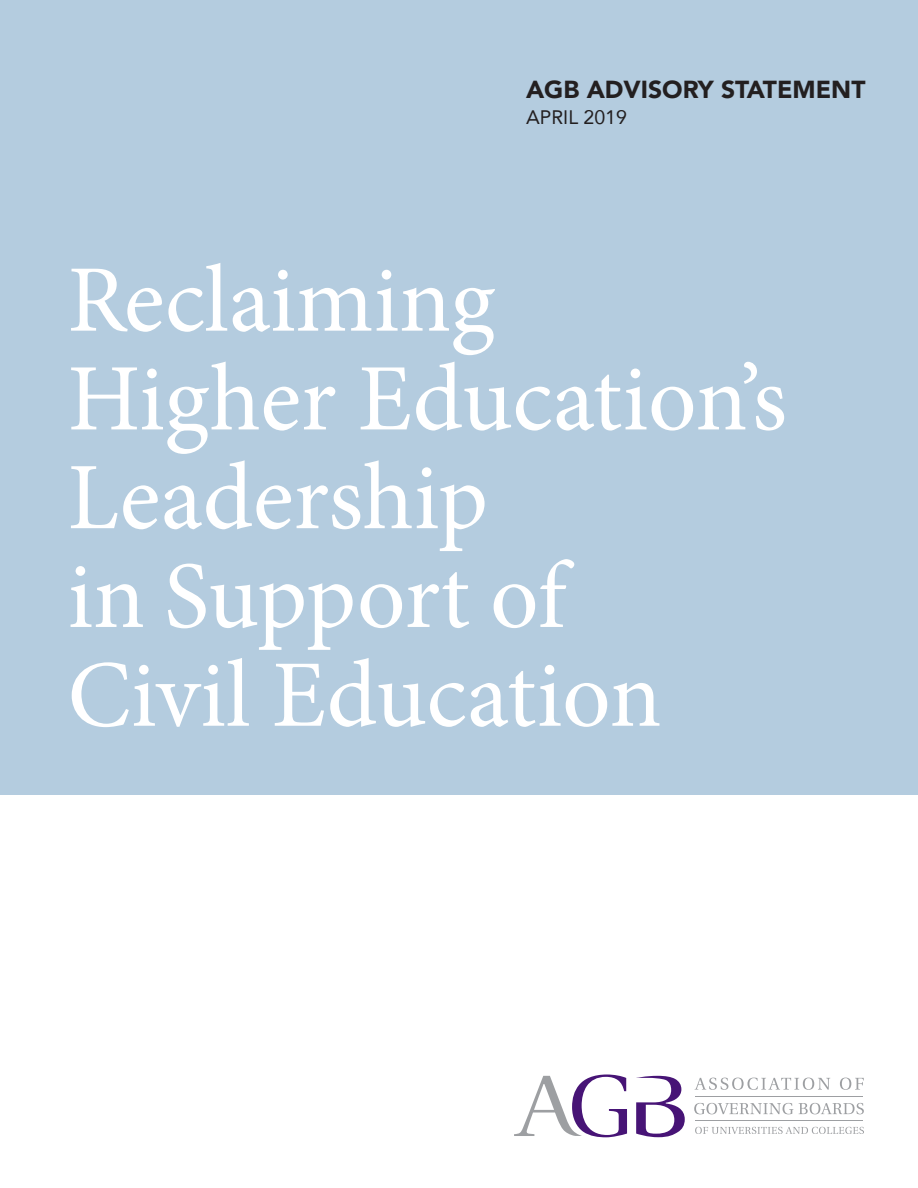
<style>
.page{position:relative;width:918px;height:1188px;background:#fff}
.page>*{position:absolute;margin:0;border:0;box-sizing:border-box;transform-origin:0 0}
.t1{font:95.4px/98.7px "Minion Pro";color:#fff}
.t2{font:900 24.6px "Avenir";color:#231f20}
.t3{font:19.5px "Avenir";color:#231f20}
</style>
<div class="page">
<div style="left:0;top:0;width:918px;height:795px;background:#b4ccdf"></div>
<hr style="left:695px;top:1096px;width:168px;height:1px;background:#9d9fa2">
<hr style="left:695px;top:1120px;width:168px;height:1px;background:#9d9fa2">
<svg style="left:695px;top:1078px;width:135px;height:12px"></svg>
<svg style="left:840px;top:1078px;width:24px;height:12px"></svg>
<svg style="left:694px;top:1103px;width:99px;height:11px"></svg>
<svg style="left:799px;top:1103px;width:65px;height:11px"></svg>
<svg style="left:695px;top:1127px;width:169px;height:7px"></svg>
<svg style="left:636px;top:1076px;width:49px;height:61px"></svg>
<svg style="left:514px;top:1075px;width:113px;height:62px"></svg>
<p class="t2" style="left:526px;top:68px;width:341px">AGB ADVISORY STATEMENT</p>
<p class="t3" style="left:526px;top:101px;width:102px">APRIL 2019</p>
<p class="t1" style="left:68px;top:251px;width:721px">Reclaiming<br>Higher Education’s<br>Leadership<br>in Support of<br>Civil Education</p>
</div>
